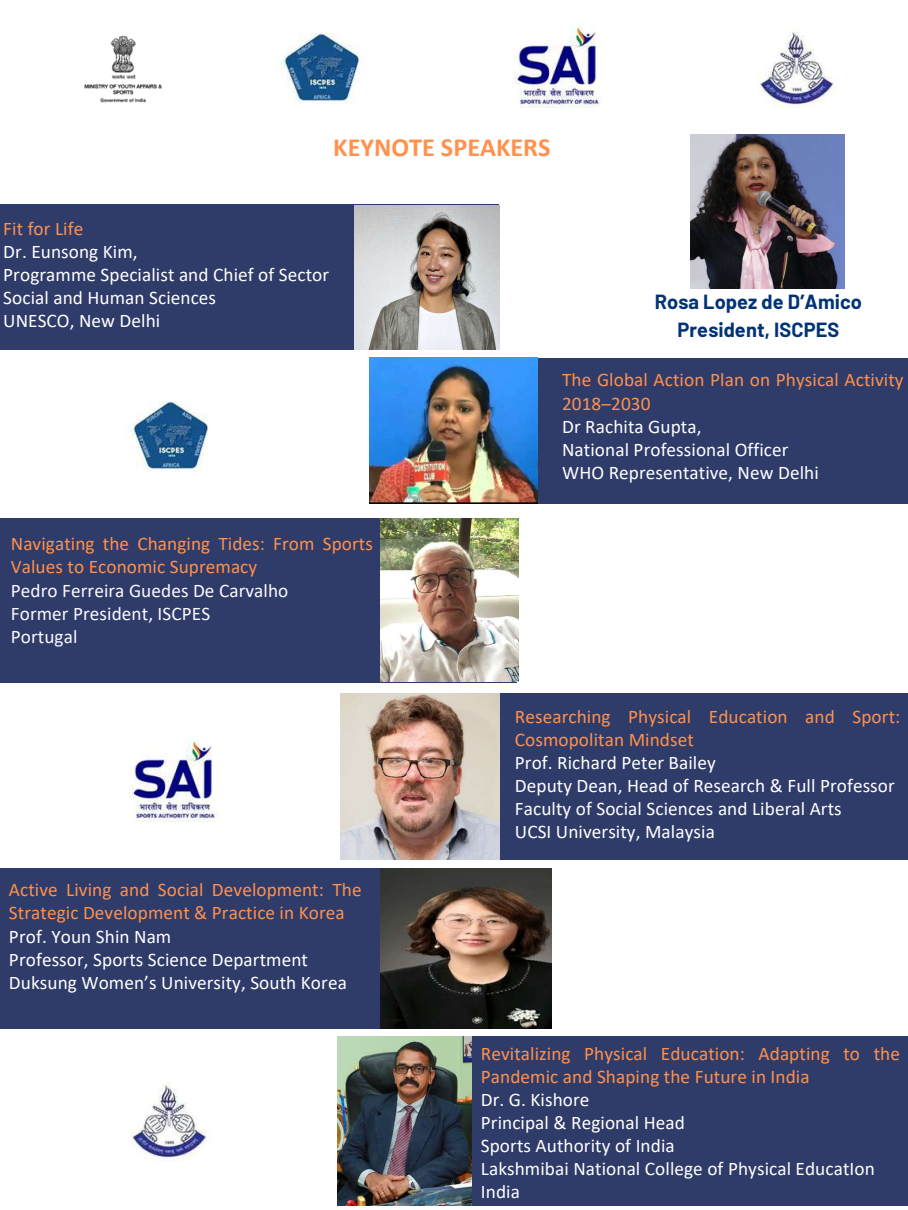
<style>
.page{position:relative;width:908px;height:1210px;background:#fff}
.page>*{position:absolute;margin:0;border:0;box-sizing:border-box;transform-origin:0 0}
.t1{font:700 26.25px "Calibri";color:#ff914d}
.t2{font:700 19.98px/27.8px "Barlow";letter-spacing:.005em;color:#013376;text-align:center}
.t3{font:19.25px/23.1px "Calibri";letter-spacing:.005em;color:#fff}
.t4{font:19.25px/23.1px "Calibri";letter-spacing:.005em;color:#ff914d}
.t5{font:19.25px/23.1px "Calibri";letter-spacing:.005em;color:#fafaff}
</style>
<div class="page">
<div style="left:0;top:204px;width:499px;height:146px;background:#2f3b69"></div>
<img style="left:84px;top:35px;width:78px;height:68px">
<img style="left:281px;top:33px;width:79px;height:71px">
<img style="left:513px;top:22px;width:90px;height:86px">
<img style="left:759px;top:29px;width:77px;height:79px">
<div style="left:414px;top:358px;width:493px;height:145px;background:#2f3b69"></div>
<div style="left:0;top:518px;width:517px;height:164px;background:#2f3b69"></div>
<div style="left:362px;top:693px;width:545px;height:166px;background:#2f3b69"></div>
<div style="left:0;top:868px;width:551px;height:160px;background:#2f3b69"></div>
<div style="left:399px;top:1036px;width:508px;height:169px;background:#2f3b69"></div>
<img style="left:340px;top:693px;width:159px;height:166px">
<img style="left:354px;top:205px;width:145px;height:145px">
<img style="left:380px;top:868px;width:171px;height:160px">
<img style="left:337px;top:1036px;width:135px;height:169px">
<img style="left:369px;top:358px;width:168px;height:145px">
<img style="left:130px;top:401px;width:77px;height:70px">
<img style="left:129px;top:736px;width:89px;height:85px">
<img style="left:131px;top:1082px;width:78px;height:78px">
<img style="left:690px;top:134px;width:154px;height:154px">
<img style="left:380px;top:519px;width:138px;height:162px">
<h1 class="t1" style="left:333px;top:137px;width:218px">KEYNOTE SPEAKERS</h1>
<p class="t4" style="left:3px;top:219px;width:81px">Fit for Life</p>
<p class="t3" style="left:3px;top:242px;width:327px">Dr. Eunsong Kim,<br>Programme Specialist and Chief of Sector<br>Social and Human Sciences<br>UNESCO, New Delhi</p>
<p class="t4" style="left:11px;top:534px;width:363px">Navigating the Changing Tides: From Sports<br>Values to Economic Supremacy</p>
<p class="t5" style="left:11px;top:580px;width:279px">Pedro Ferreira Guedes De Carvalho<br>Former President, ISCPES<br>Portugal</p>
<p class="t2" style="left:654px;top:287px;width:209px">Rosa Lopez de D’Amico<br>President, ISCPES</p>
<p class="t4" style="left:562px;top:370px;width:343px">The Global Action Plan on Physical Activity<br>2018–2030</p>
<p class="t3" style="left:562px;top:416px;width:258px">Dr Rachita Gupta,<br>National Professional Officer<br>WHO Representative, New Delhi</p>
<p class="t4" style="left:9px;top:880px;width:354px">Active Living and Social Development: The<br>Strategic Development &amp; Practice in Korea</p>
<p class="t3" style="left:9px;top:926px;width:339px">Prof. Youn Shin Nam<br>Professor, Sports Science Department<br>Duksung Women’s University, South Korea</p>
<p class="t4" style="left:514px;top:706px;width:387px">Researching Physical Education and Sport:<br>Cosmopolitan Mindset</p>
<p class="t3" style="left:514px;top:752px;width:381px">Prof. Richard Peter Bailey<br>Deputy Dean, Head of Research &amp; Full Professor Faculty of Social Sciences and Liberal Arts<br>UCSI University, Malaysia</p>
<p class="t4" style="left:480px;top:1043px;width:420px">Revitalizing Physical Education: Adapting to the<br>Pandemic and Shaping the Future in India</p>
<p class="t3" style="left:480px;top:1089px;width:395px">Dr. G. Kishore<br>Principal &amp; Regional Head<br>Sports Authority of India<br>Lakshmibai National College of Physical EducatIon<br>India</p>
</div>
